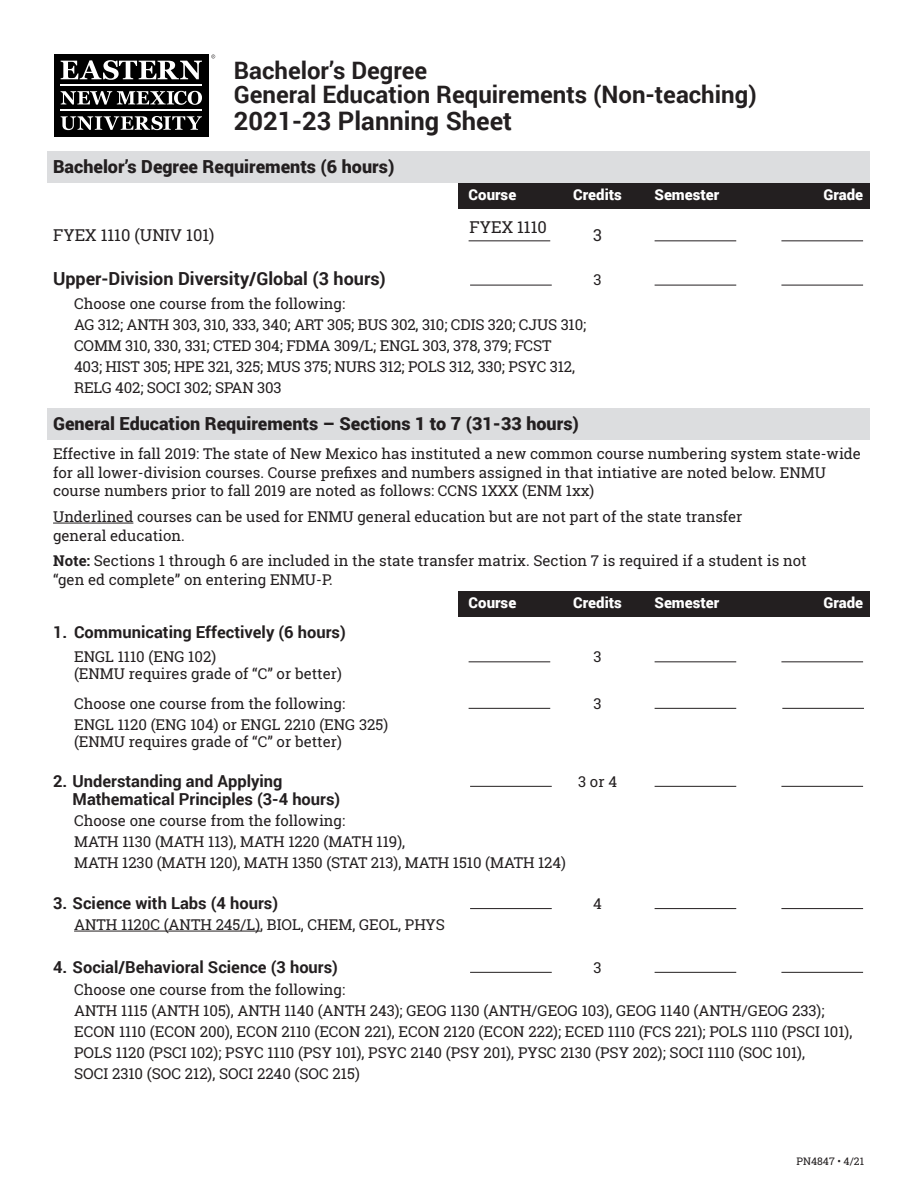
<style>
.page{position:relative;width:918px;height:1188px;background:#fff}
.page>*{position:absolute;margin:0;border:0;box-sizing:border-box;transform-origin:0 0}
.t1{font:700 25.5px "Roboto";color:#231f20}
.t2{font:700 24px/24px "Roboto";color:#231f20}
.graybar_subhead{font:900 18px "Roboto";color:#231f20}
.Header_with_CCSG{font:700 18px "Roboto";color:#231f20}
.Course_Section_Subhe{font:700 16.5px "Roboto";color:#231f20}
.course_section_subhe{font:700 16.5px "Roboto";color:#231f20}
.course{font:16.5px "Roboto Slab";color:#231f20}
.section_course_last{font:15px/21px "Roboto Slab";color:#231f20}
.body_paragraph{font:15px/18.8px "Roboto Slab";color:#231f20}
.body_paragraph_last{font:15px/18.8px "Roboto Slab";color:#231f20}
.choose_one_of_the_fo{font:15px "Roboto Slab";color:#231f20}
.course_credit_semest{font:900 15px "Roboto";color:#fff}
.Section_course_with{font:15px "Roboto Slab";color:#231f20}
.Course_Section_Subhe-2{font:15px "Roboto Slab";color:#231f20}
.Header_with_CCSG-2{font:15px "Roboto Slab";color:#231f20}
.t3{font:10.5px "Roboto Slab";color:#231f20}
.s1{font-weight:700}
</style>
<div class="page">
<div style="left:47px;top:152px;width:823px;height:31px;background:#dcdddf"></div>
<div style="left:458px;top:183px;width:412px;height:26px;background:#231f20"></div>
<div style="left:47px;top:408px;width:823px;height:32px;background:#dcdddf"></div>
<hr style="left:53px;top:523px;width:80px;height:1px;background:#231f20">
<div style="left:458px;top:591px;width:412px;height:26px;background:#231f20"></div>
<hr style="left:74px;top:931px;width:186px;height:1px;background:#231f20">
<hr style="left:469px;top:240px;width:81px;height:1px;background:#231f20">
<hr style="left:655px;top:240px;width:81px;height:1px;background:#231f20">
<hr style="left:781px;top:240px;width:82px;height:1px;background:#231f20">
<hr style="left:470px;top:285px;width:82px;height:1px;background:#231f20">
<hr style="left:655px;top:285px;width:81px;height:1px;background:#231f20">
<hr style="left:781px;top:285px;width:82px;height:1px;background:#231f20">
<hr style="left:469px;top:661px;width:81px;height:1px;background:#231f20">
<hr style="left:655px;top:661px;width:81px;height:1px;background:#231f20">
<hr style="left:781px;top:661px;width:82px;height:1px;background:#231f20">
<hr style="left:469px;top:708px;width:81px;height:1px;background:#231f20">
<hr style="left:655px;top:708px;width:81px;height:1px;background:#231f20">
<hr style="left:782px;top:708px;width:82px;height:1px;background:#231f20">
<hr style="left:470px;top:786px;width:82px;height:1px;background:#231f20">
<hr style="left:655px;top:786px;width:81px;height:1px;background:#231f20">
<hr style="left:781px;top:786px;width:82px;height:1px;background:#231f20">
<hr style="left:470px;top:908px;width:82px;height:1px;background:#231f20">
<hr style="left:655px;top:908px;width:81px;height:1px;background:#231f20">
<hr style="left:781px;top:908px;width:82px;height:1px;background:#231f20">
<hr style="left:470px;top:972px;width:82px;height:1px;background:#231f20">
<hr style="left:655px;top:972px;width:81px;height:1px;background:#231f20">
<hr style="left:781px;top:972px;width:82px;height:1px;background:#231f20">
<div style="left:54px;top:54px;width:155px;height:82px;background:#000"></div>
<hr style="left:61px;top:110px;width:141px;height:1px;background:#fff">
<hr style="left:61px;top:84px;width:141px;height:2px;background:#fff">
<svg style="left:61px;top:60px;width:141px;height:20px"></svg>
<svg style="left:61px;top:91px;width:141px;height:14px"></svg>
<svg style="left:61px;top:116px;width:141px;height:14px"></svg>
<svg style="left:211px;top:55px;width:4px;height:3px"></svg>
<p class="t2" style="left:234px;top:58px;width:524px">Bachelor’s Degree<br>General Education Requirements (Non-teaching)</p>
<p class="t1" style="left:234px;top:103px;width:280px">2021-23 Planning Sheet</p>
<p class="graybar_subhead" style="left:53px;top:154px;width:343px">Bachelor’s Degree Requirements (6 hours)</p>
<p class="course_credit_semest" style="left:469px;top:184px;width:49px">Course</p>
<p class="course_credit_semest" style="left:573px;top:184px;width:50px">Credits</p>
<p class="course_credit_semest" style="left:655px;top:184px;width:66px">Semester</p>
<p class="course_credit_semest" style="left:823px;top:184px;width:41px">Grade</p>
<p class="course" style="left:470px;top:216px;width:79px">FYEX 1110</p>
<p class="course" style="left:53px;top:224px;width:163px">FYEX 1110 (UNIV 101)</p>
<p class="course" style="left:593px;top:224px;width:10px">3</p>
<p class="Header_with_CCSG" style="left:53px;top:266px;width:334px">Upper-Division Diversity/Global (3 hours)</p>
<p class="Header_with_CCSG-2" style="left:594px;top:270px;width:10px">3</p>
<p class="choose_one_of_the_fo" style="left:74px;top:294px;width:272px">Choose one course from the following:</p>
<p class="section_course_last" style="left:74px;top:314px;width:514px">AG 312; ANTH 303, 310, 333, 340; ART 305; BUS 302, 310; CDIS 320; CJUS 310; COMM 310, 330, 331; CTED 304; FDMA 309/L; ENGL 303, 378, 379; FCST<br>403; HIST 305; HPE 321, 325; MUS 375; NURS 312; POLS 312, 330; PSYC 312, RELG 402; SOCI 302; SPAN 303</p>
<p class="graybar_subhead" style="left:53px;top:411px;width:527px">General Education Requirements – Sections 1 to 7 (31-33 hours)</p>
<p class="body_paragraph" style="left:53px;top:444px;width:809px">Effective in fall 2019: The state of New Mexico has instituted a new common course numbering system state-wide for all lower-division courses. Course prefixes and numbers assigned in that intiative are noted below. ENMU course numbers prior to fall 2019 are noted as follows: CCNS 1XXX (ENM 1xx)</p>
<p class="body_paragraph" style="left:53px;top:507px;width:691px">Underlined courses can be used for ENMU general education but are not part of the state transfer general education.</p>
<p class="body_paragraph_last" style="left:53px;top:551px;width:755px"><span class="s1">Note:</span> Sections 1 through 6 are included in the state transfer matrix. Section 7 is required if a student is not “gen ed complete” on entering ENMU-P.</p>
<p class="course_credit_semest" style="left:469px;top:592px;width:49px">Course</p>
<p class="course_credit_semest" style="left:573px;top:592px;width:50px">Credits</p>
<p class="course_credit_semest" style="left:655px;top:592px;width:66px">Semester</p>
<p class="course_credit_semest" style="left:823px;top:592px;width:41px">Grade</p>
<p class="course_section_subhe" style="left:53px;top:621px;width:294px">1. Communicating Effectively (6 hours)</p>
<p class="Section_course_with" style="left:74px;top:646px;width:144px">ENGL 1110 (ENG 102)</p>
<p class="Section_course_with" style="left:594px;top:646px;width:10px">3</p>
<p class="Section_course_with" style="left:74px;top:664px;width:269px">(ENMU requires grade of “C” or better)</p>
<p class="choose_one_of_the_fo" style="left:74px;top:693px;width:272px">Choose one course from the following:</p>
<p class="choose_one_of_the_fo" style="left:594px;top:693px;width:10px">3</p>
<p class="section_course_last" style="left:74px;top:715px;width:316px;line-height:17.2px">ENGL 1120 (ENG 104) or ENGL 2210 (ENG 325) (ENMU requires grade of “C” or better)</p>
<p class="Course_Section_Subhe" style="left:53px;top:769px;width:231px">2. Understanding and Applying</p>
<p class="Course_Section_Subhe-2" style="left:578px;top:771px;width:40px">3 or 4</p>
<p class="Course_Section_Subhe" style="left:73px;top:787px;width:269px">Mathematical Principles (3-4 hours)</p>
<p class="section_course_last" style="left:74px;top:810px;width:493px">Choose one course from the following:<br>MATH 1130 (MATH 113), MATH 1220 (MATH 119),<br>MATH 1230 (MATH 120), MATH 1350 (STAT 213), MATH 1510 (MATH 124)</p>
<p class="Course_Section_Subhe" style="left:53px;top:891px;width:227px">3. Science with Labs (4 hours)</p>
<p class="Course_Section_Subhe-2" style="left:593px;top:893px;width:10px">4</p>
<p class="section_course_last" style="left:74px;top:914px;width:372px">ANTH 1120C (ANTH 245/L), BIOL, CHEM, GEOL, PHYS</p>
<p class="Course_Section_Subhe" style="left:53px;top:955px;width:286px">4. Social/Behavioral Science (3 hours)</p>
<p class="Course_Section_Subhe-2" style="left:594px;top:957px;width:10px">3</p>
<p class="choose_one_of_the_fo" style="left:74px;top:979px;width:272px">Choose one course from the following:</p>
<p class="section_course_last" style="left:74px;top:1000px;width:780px">ANTH 1115 (ANTH 105), ANTH 1140 (ANTH 243); GEOG 1130 (ANTH/GEOG 103), GEOG 1140 (ANTH/GEOG 233); ECON 1110 (ECON 200), ECON 2110 (ECON 221), ECON 2120 (ECON 222); ECED 1110 (FCS 221); POLS 1110 (PSCI 101), POLS 1120 (PSCI 102); PSYC 1110 (PSY 101), PSYC 2140 (PSY 201), PYSC 2130 (PSY 202); SOCI 1110 (SOC 101),<br>SOCI 2310 (SOC 212), SOCI 2240 (SOC 215)</p>
<p class="t3" style="left:796px;top:1154px;width:69px">PN4847 • 4/21</p>
</div>
